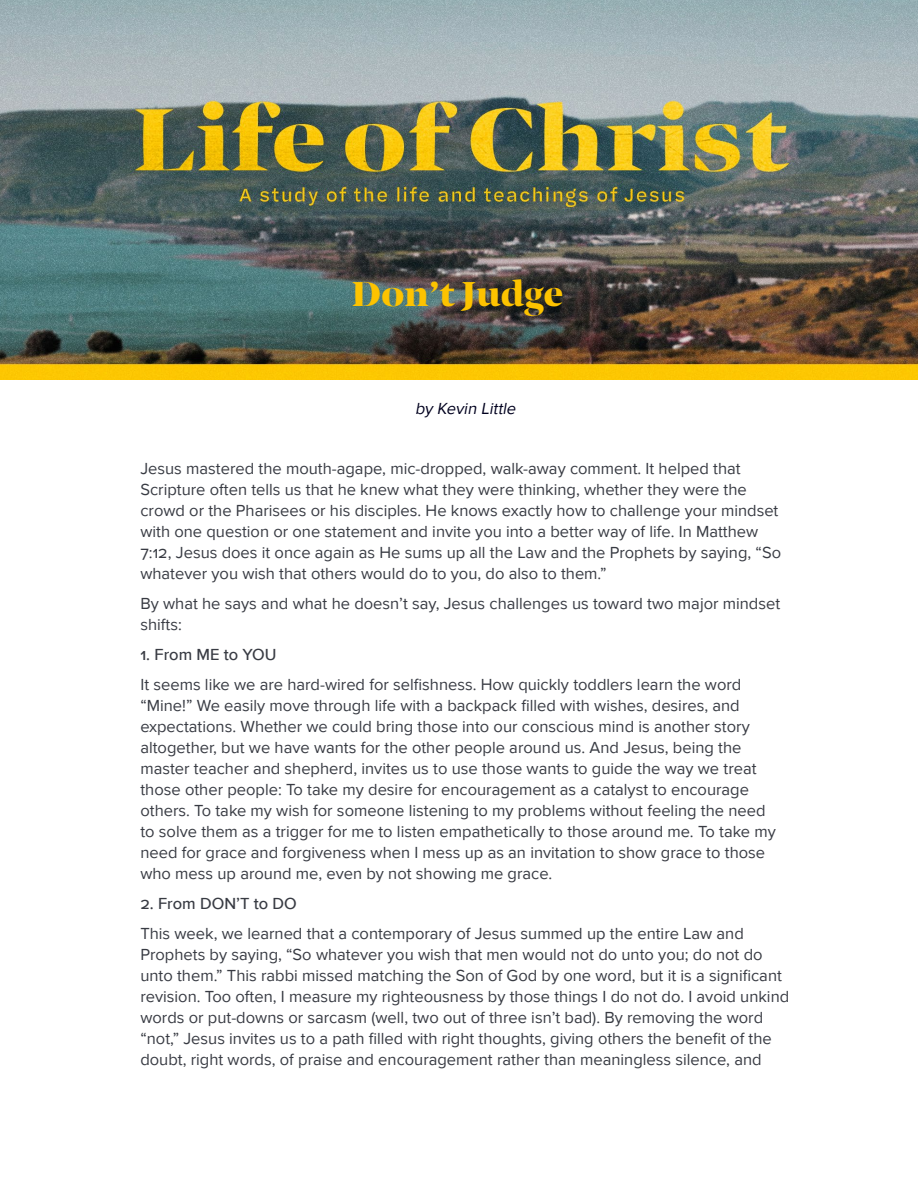
<style>
.page{position:relative;width:918px;height:1188px;background:#fff}
.page>*{position:absolute;margin:0;border:0;box-sizing:border-box;transform-origin:0 0}
.t1{font:900 36px "Bennet Banner";color:#fdc300}
.t2{font:16.5px/21px "Proxima Nova";color:#383b43}
.t3{font:500 16.5px "Proxima Nova";color:#383b43}
.t4{font:italic 16.5px "Proxima Nova";color:#00001e}
</style>
<div class="page">
<img style="left:0;top:0;width:918px;height:380px">
<h1 class="t1" style="left:352px;top:269px;width:213px">Don’t Judge</h1>
<p class="t4" style="left:415px;top:398px;width:106px">by Kevin Little</p>
<p class="t2" style="left:140px;top:458px;width:642px">Jesus mastered the mouth-agape, mic-dropped, walk-away comment. It helped that Scripture often tells us that he knew what they were thinking, whether they were the crowd or the Pharisees or his disciples. He knows exactly how to challenge your mindset with one question or one statement and invite you into a better way of life. In Matthew 7:12, Jesus does it once again as He sums up all the Law and the Prophets by saying, “So whatever you wish that others would do to you, do also to them.”</p>
<p class="t2" style="left:140px;top:593px;width:641px">By what he says and what he doesn’t say, Jesus challenges us toward two major mindset shifts:</p>
<p class="t3" style="left:140px;top:644px;width:138px">1. From ME to YOU</p>
<p class="t2" style="left:140px;top:674px;width:637px">It seems like we are hard-wired for selfishness. How quickly toddlers learn the word “Mine!” We easily move through life with a backpack filled with wishes, desires, and expectations. Whether we could bring those into our conscious mind is another story altogether, but we have wants for the other people around us. And Jesus, being the master teacher and shepherd, invites us to use those wants to guide the way we treat those other people: To take my desire for encouragement as a catalyst to encourage others. To take my wish for someone listening to my problems without feeling the need to solve them as a trigger for me to listen empathetically to those around me. To take my need for grace and forgiveness when I mess up as an invitation to show grace to those who mess up around me, even by not showing me grace.</p>
<p class="t3" style="left:140px;top:893px;width:158px">2. From DON’T to DO</p>
<p class="t2" style="left:140px;top:923px;width:650px">This week, we learned that a contemporary of Jesus summed up the entire Law and Prophets by saying, “So whatever you wish that men would not do unto you; do not do unto them.” This rabbi missed matching the Son of God by one word, but it is a significant revision. Too often, I measure my righteousness by those things I do not do. I avoid unkind words or put-downs or sarcasm (well, two out of three isn’t bad). By removing the word “not,” Jesus invites us to a path filled with right thoughts, giving others the benefit of the doubt, right words, of praise and encouragement rather than meaningless silence, and</p>
</div>
